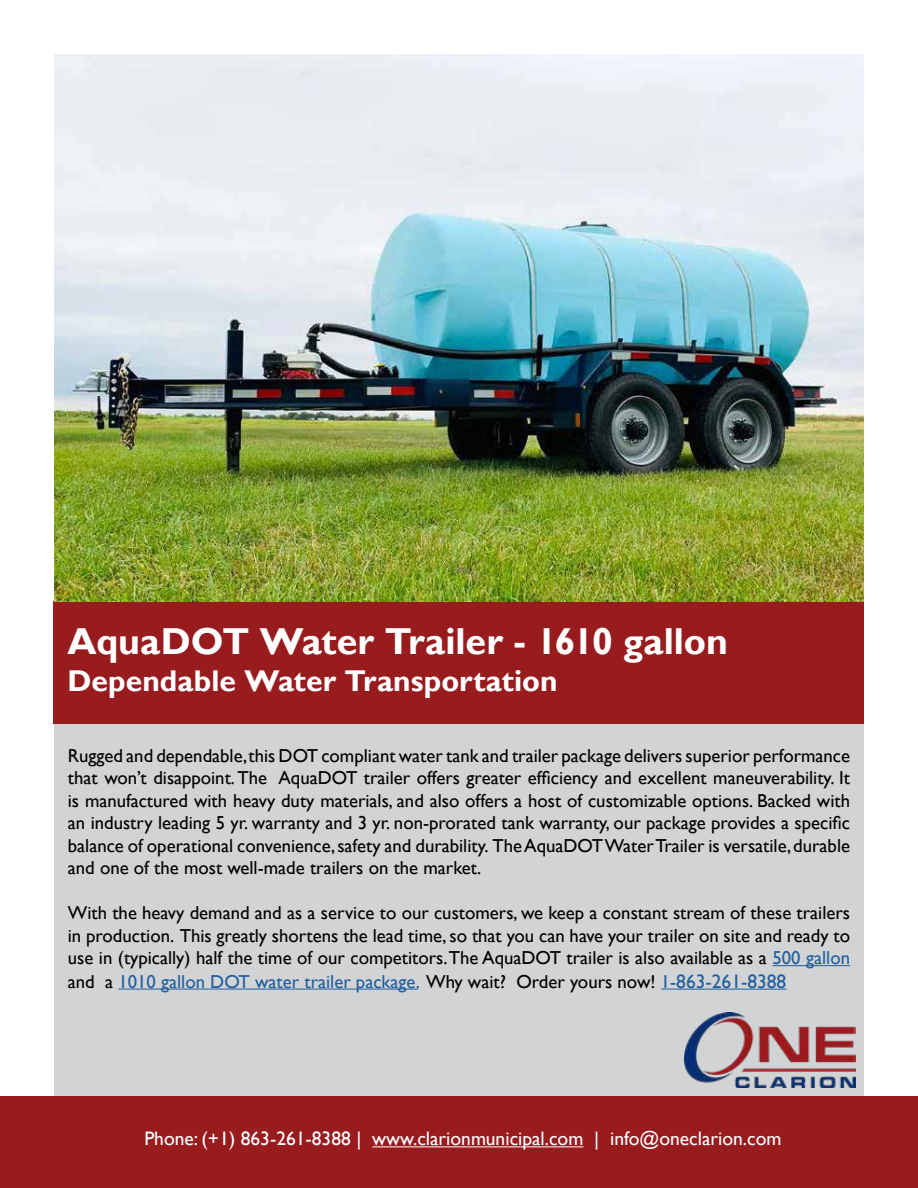
<style>
.page{position:relative;width:918px;height:1188px;background:#fff}
.page>*{position:absolute;margin:0;border:0;box-sizing:border-box;transform-origin:0 0}
.t1{font:700 37.5px "Gill Sans";color:#fff}
.t2{font:700 30px "Gill Sans";color:#fff}
.t3{font:19.5px "Gill Sans";color:#fff}
.t4{font:18.75px/22.5px "Gill Sans";color:#000;text-align:justify}
.s1{color:#215e9e}
.s2{font-size:19.5px;color:#215e9e}
</style>
<div class="page">
<div style="left:54px;top:718px;width:810px;height:378px;background:#d1d3d4"></div>
<div style="left:53px;top:602px;width:811px;height:122px;background:#981b1e"></div>
<div style="left:0;top:1096px;width:918px;height:92px;background:#981b1e"></div>
<hr style="left:372px;top:1146px;width:211px;height:1px;background:#fff">
<img style="left:684px;top:1012px;width:171px;height:75px">
<img style="left:54px;top:54px;width:809px;height:548px">
<hr style="left:773px;top:965px;width:77px;height:1px;background:#215e9e">
<hr style="left:118px;top:989px;width:300px;height:1px;background:#215e9e">
<svg style="left:661px;top:989px;width:15px;height:1px"></svg>
<hr style="left:676px;top:989px;width:110px;height:1px;background:#215e9e">
<h1 class="t1" style="left:67px;top:618px;width:662px">AquaDOT Water Trailer - 1610 gallon</h1>
<h2 class="t2" style="left:67px;top:663px;width:492px">Dependable Water Transportation</h2>
<p class="t4" style="left:68px;top:745px;width:784px">Rugged and dependable, this DOT compliant water tank and trailer package delivers superior performance that won’t disappoint. The AquaDOT trailer offers greater efficiency and excellent maneuverability. It is manufactured with heavy duty materials, and also offers a host of customizable options. Backed with an industry leading 5 yr. warranty and 3 yr. non-prorated tank warranty, our package provides a specific balance of operational convenience, safety and durability. The AquaDOT Water Trailer is versatile, durable and one of the most well-made trailers on the market.</p>
<p class="t4" style="left:68px;top:902px;width:784px">With the heavy demand and as a service to our customers, we keep a constant stream of these trailers in production. This greatly shortens the lead time, so that you can have your trailer on site and ready to use in (typically) half the time of our competitors. The AquaDOT trailer is also available as a <span class="s1">500 gallon </span>and a <span class="s1">1010 gallon DOT water trailer package.</span> Why wait? Order yours now! <span class="s1">1-</span><span class="s2">863-261-8388</span></p>
<p class="t3" style="left:144px;top:1128px;width:639px">Phone: (+1) 863-261-8388 | www.clarionmunicipal.com | info@oneclarion.com</p>
</div>
